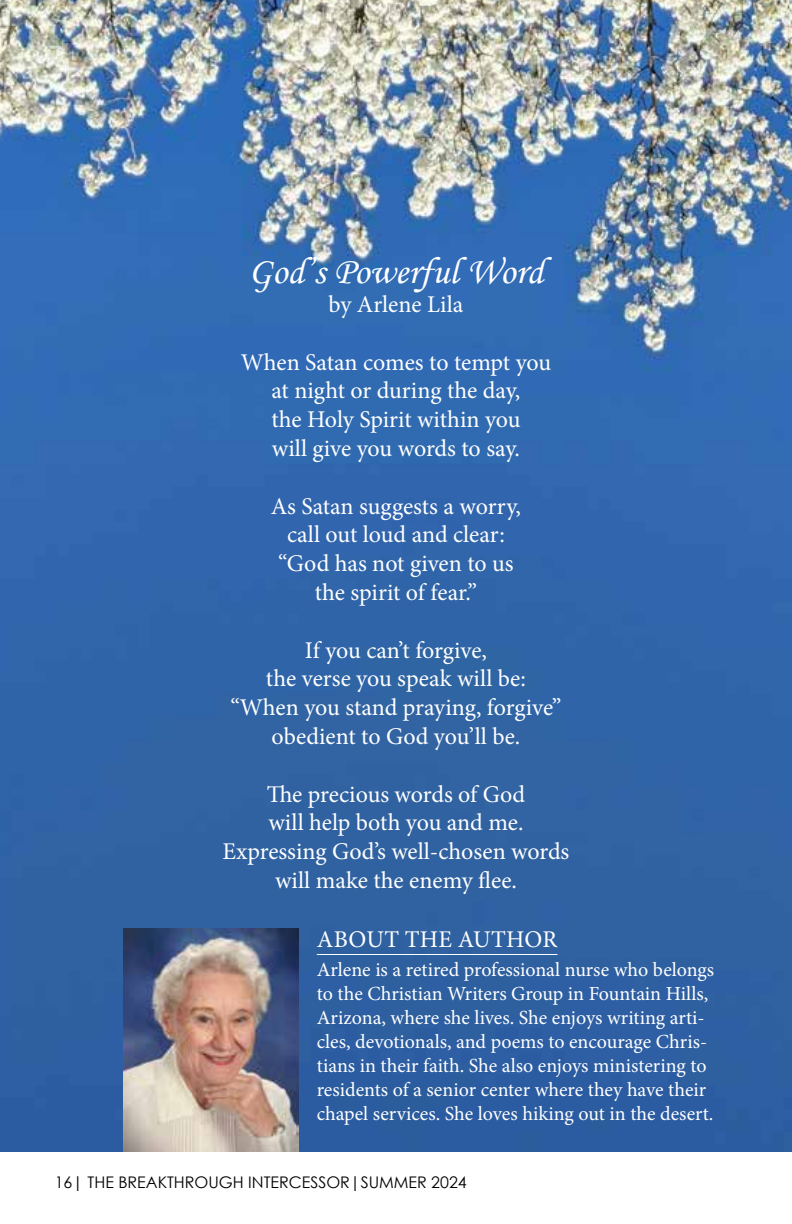
<style>
.page{position:relative;width:792px;height:1224px;background:#fff}
.page>*{position:absolute;margin:0;border:0;box-sizing:border-box;transform-origin:0 0}
.t1{font:38px "Monotype Corsiva";color:#fff}
.t2{font:24px/28.8px "Minion Pro";letter-spacing:-.005em;color:#fff;text-align:center}
.t3{font:20px/24px "Minion Pro";color:#fff}
.t4{font:16px "Century Gothic";color:#000}
</style>
<div class="page">
<img style="left:0;top:0;width:792px;height:1152px">
<hr style="left:317px;top:954px;width:240px;height:1px;background:#fff">
<img style="left:124px;top:928px;width:174px;height:224px">
<h1 class="t1" style="left:249px;top:248px;width:296px">God’s Powerful Word</h1>
<p class="t2" style="left:329px;top:290px;width:136px">by Arlene Lila</p>
<p class="t2" style="left:241px;top:348px;width:312px">When Satan comes to tempt you at night or during the day,<br>the Holy Spirit within you<br>will give you words to say.</p>
<p class="t2" style="left:271px;top:492px;width:252px">As Satan suggests a worry, call out loud and clear: “God has not given to us the spirit of fear.”</p>
<p class="t2" style="left:230px;top:636px;width:332px">If you can’t forgive,<br>the verse you speak will be: “When you stand praying, forgive” obedient to God you’ll be.</p>
<p class="t2" style="left:222px;top:780px;width:348px">The precious words of God<br>will help both you and me.<br>Expressing God’s well-chosen words will make the enemy flee.</p>
<p class="t2" style="left:317px;top:925px;width:105px">about the</p>
<p class="t2" style="left:458px;top:925px;width:95px">author</p>
<p class="t3" style="left:317px;top:958px;width:399px">Arlene is a retired professional nurse who belongs to the Christian Writers Group in Fountain Hills, Arizona, where she lives. She enjoys writing arti&shy;cles, devotionals, and poems to encourage Chris&shy;tians in their faith. She also enjoys ministering to residents of a senior center where they have their chapel services. She loves hiking out in the desert.</p>
<p class="t4" style="left:55px;top:1171px;width:414px">16| THE BREAKTHROUGH INTERCESSOR|SUMMER 2024</p>
</div>
